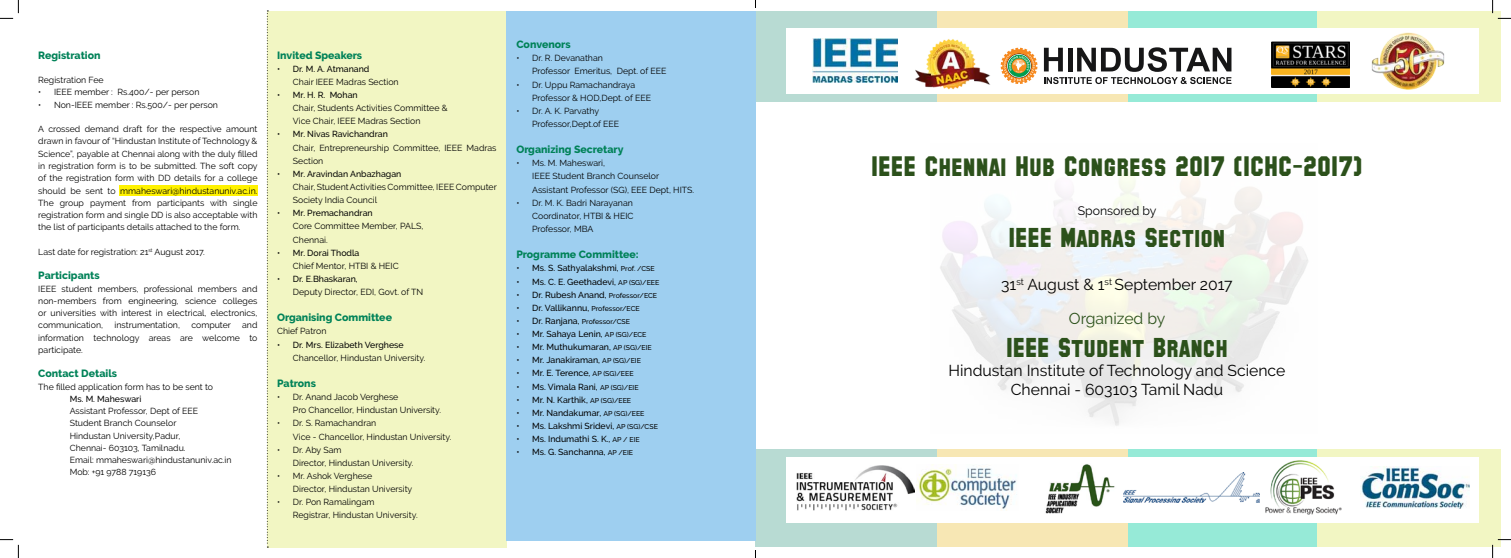
<style>
.page{position:relative;width:1511px;height:558px;background:#fff}
.page>*{position:absolute;margin:0;border:0;box-sizing:border-box;transform-origin:0 0}
.t1{font:28px "SF Collegiate Solid";color:#2c511b}
.t2{font:27.12px "SF Collegiate Solid";color:#2c511b}
.t3{font:15.75px/34.3px "Raleway";color:#000;text-align:center}
.t4{font:12.25px "Raleway";color:#000}
.t5{font:800 10.5px "Raleway";color:#008258}
.t6{font:8.75px/12.2px "Raleway";color:#000}
.t7{font:500 8.75px "Raleway";color:#000}
.t8{font:500 7px "Raleway";color:#000}
.s1{font-size:7px}
.s2{font-size:8.75px}
.s3{color:#2c511b}
</style>
<div class="page">
<div style="left:755px;top:11px;width:182px;height:90px;background:#b8dbd3"></div>
<div style="left:1127px;top:11px;width:189px;height:90px;background:#96ead7"></div>
<div style="left:1316px;top:11px;width:183px;height:90px;background:#f2f6c3"></div>
<div style="left:937px;top:11px;width:190px;height:90px;background:#f7e7b4"></div>
<div style="left:119px;top:185px;width:139px;height:11px;background:#fff200"></div>
<div style="left:786px;top:28px;width:692px;height:66px;background:#fff"></div>
<div style="left:267px;top:11px;width:240px;height:536px;background:#f2f6c3"></div>
<svg style="left:1043px;top:47px;width:188px;height:37px"></svg>
<svg style="left:1000px;top:48px;width:37px;height:36px"></svg>
<img style="left:1371px;top:32px;width:74px;height:58px">
<svg style="left:267px;top:11px;width:1px;height:536px"></svg>
<div style="left:755px;top:449px;width:182px;height:98px;background:#b8dbd3"></div>
<div style="left:1127px;top:449px;width:189px;height:98px;background:#96ead7"></div>
<div style="left:1316px;top:449px;width:183px;height:98px;background:#f2f6c3"></div>
<div style="left:506px;top:11px;width:249px;height:529px;background:#9ecff0"></div>
<div style="left:937px;top:449px;width:190px;height:98px;background:#f7e7b4"></div>
<img style="left:812px;top:38px;width:85px;height:45px">
<div style="left:786px;top:457px;width:692px;height:66px;background:#fff"></div>
<img style="left:1265px;top:460px;width:76px;height:55px">
<img style="left:796px;top:465px;width:118px;height:45px">
<img style="left:1045px;top:464px;width:70px;height:50px">
<img style="left:1123px;top:472px;width:136px;height:31px">
<img style="left:1360px;top:467px;width:109px;height:41px">
<img style="left:916px;top:464px;width:101px;height:47px">
<img style="left:915px;top:39px;width:75px;height:50px">
<img style="left:1271px;top:41px;width:78px;height:47px">
<svg style="left:0;top:0;width:19px;height:19px"></svg>
<svg style="left:0;top:539px;width:19px;height:19px"></svg>
<svg style="left:1492px;top:0;width:18px;height:19px"></svg>
<svg style="left:1492px;top:539px;width:18px;height:19px"></svg>
<p class="t5" style="left:38px;top:49px;width:64px">Registration</p>
<p class="t6" style="left:38px;top:74px;width:67px">Registration Fee</p>
<p class="t6" style="left:38px;top:86px;width:163px">• IEEE member : Rs.400/- per person</p>
<p class="t6" style="left:38px;top:98px;width:181px">• Non-IEEE member : Rs.500/- per person</p>
<p class="t6" style="left:38px;top:123px;width:221px;text-align:justify">A crossed demand draft for the respective amount drawn in favour of “Hindustan Institute of Technology &amp; Science”, payable at Chennai along with the duly filled in registration form is to be submitted. The soft copy of the registration form with DD details for a college should be sent to mmaheswari@hindustanuniv.ac.in.<br>The group payment from participants with single registration form and single DD is also acceptable with the list of participants details attached to the form.</p>
<p class="t6" style="left:38px;top:245px;width:168px">Last date for registration: 21<sup>st</sup> August 2017.</p>
<p class="t5" style="left:38px;top:269px;width:63px">Participants</p>
<p class="t6" style="left:38px;top:282px;width:221px;text-align:justify">IEEE student members, professional members and non-members from engineering, science colleges or universities with interest in electrical, electronics, communication,</p>
<p class="t6" style="left:38px;top:319px;width:221px;text-align:justify;text-indent:204px">and information technology areas are welcome to participate.</p>
<p class="t5" style="left:38px;top:367px;width:80px">Contact Details</p>
<p class="t6" style="left:38px;top:380px;width:176px">The filled application form has to be sent to</p>
<p class="t7" style="left:70px;top:394px;width:73px">Ms. M. Maheswari</p>
<p class="t6" style="left:70px;top:405px;width:163px">Assistant Professor, Dept of EEE<br>Student Branch Counselor<br>Hindustan University,Padur,<br>Chennai- 603103, Tamilnadu.<br>Email: mmaheswari@hindustanuniv.ac.in<br>Mob: +91 9788 719136</p>
<p class="t6" style="left:114px;top:319px;width:67px">instrumentation,</p>
<p class="t6" style="left:191px;top:319px;width:41px">computer</p>
<p class="t5" style="left:277px;top:49px;width:87px">Invited Speakers</p>
<p class="t7" style="left:277px;top:64px;width:94px">• Dr. M. A. Atmanand</p>
<p class="t6" style="left:293px;top:76px;width:107px">Chair IEEE Madras Section</p>
<p class="t7" style="left:277px;top:90px;width:82px">• Mr. H. R. Mohan</p>
<p class="t6" style="left:293px;top:101px;width:156px;line-height:13.1px">Chair, Students Activities Committee &amp;<br>Vice Chair, IEEE Madras Section</p>
<p class="t7" style="left:277px;top:129px;width:112px">• Mr. Nivas Ravichandran</p>
<p class="t6" style="left:293px;top:141px;width:205px;line-height:13.1px">Chair, Entrepreneurship Committee, IEEE Madras<br>Section</p>
<p class="t7" style="left:277px;top:169px;width:126px">• Mr. Aravindan Anbazhagan</p>
<p class="t6" style="left:293px;top:180px;width:205px;line-height:13.1px">Chair, Student Activities Committee, IEEE Computer<br>Society India Council</p>
<p class="t7" style="left:277px;top:208px;width:97px">• Mr. Premachandran</p>
<p class="t6" style="left:293px;top:220px;width:132px;line-height:13.1px">Core Committee Member, PALS,<br>Chennai.</p>
<p class="t7" style="left:277px;top:247px;width:84px">• Mr. Dorai Thodla</p>
<p class="t6" style="left:293px;top:259px;width:107px">Chief Mentor, HTBI &amp; HEIC</p>
<p class="t7" style="left:277px;top:274px;width:82px">• Dr. E.Bhaskaran,</p>
<p class="t6" style="left:293px;top:286px;width:132px">Deputy Director, EDI, Govt. of TN</p>
<p class="t5" style="left:277px;top:311px;width:116px">Organising Committee</p>
<p class="t6" style="left:277px;top:325px;width:51px">Chief Patron</p>
<p class="t7" style="left:277px;top:339px;width:128px">• Dr. Mrs. Elizabeth Verghese</p>
<p class="t6" style="left:293px;top:351px;width:134px">Chancellor, Hindustan University.</p>
<p class="t5" style="left:277px;top:377px;width:40px">Patrons</p>
<p class="t6" style="left:293px;top:390px;width:150px;line-height:13.1px;text-indent:-16px">• Dr. Anand Jacob Verghese<br>Pro Chancellor, Hindustan University.</p>
<p class="t6" style="left:293px;top:416px;width:160px;line-height:13.1px;text-indent:-16px">• Dr. S. Ramachandran<br>Vice - Chancellor, Hindustan University.</p>
<p class="t6" style="left:293px;top:443px;width:122px;line-height:13.1px;text-indent:-16px">• Dr. Aby Sam<br>Director, Hindustan University.</p>
<p class="t6" style="left:293px;top:469px;width:121px;line-height:13.1px;text-indent:-16px">• Mr. Ashok Verghese<br>Director, Hindustan University</p>
<p class="t6" style="left:293px;top:495px;width:126px;line-height:13.1px;text-indent:-16px">• Dr. Pon Ramalingam<br>Registrar, Hindustan University.</p>
<p class="t5" style="left:516px;top:38px;width:56px">Convenors</p>
<p class="t6" style="left:532px;top:52px;width:136px;line-height:13.1px;text-indent:-16px">• Dr. R. Devanathan<br>Professor Emeritus, Dept. of EEE</p>
<p class="t6" style="left:532px;top:78px;width:120px;line-height:13.1px;text-indent:-16px">• Dr. Uppu Ramachandraya<br>Professor &amp; HOD,Dept. of EEE</p>
<p class="t6" style="left:532px;top:104px;width:88px;line-height:13.1px;text-indent:-16px">• Dr. A. K. Parvathy<br>Professor,Dept.of EEE</p>
<p class="t5" style="left:516px;top:143px;width:109px">Organizing Secretary</p>
<p class="t6" style="left:532px;top:157px;width:163px;line-height:13.1px;text-indent:-16px">• Ms. M. Maheswari,<br>IEEE Student Branch Counselor<br>Assistant Professor (SG), EEE Dept, HITS.</p>
<p class="t6" style="left:532px;top:196px;width:103px;line-height:13.1px;text-align:justify;text-indent:-16px">• Dr. M. K. Badri Narayanan Coordinator, HTBI &amp; HEIC Professor, MBA</p>
<p class="t5" style="left:516px;top:248px;width:124px">Programme Committee:</p>
<p class="t7" style="left:516px;top:263px;width:140px">• Ms. S. Sathyalakshmi, <span class="s1">Prof. /CSE</span></p>
<p class="t7" style="left:516px;top:276px;width:144px">• Ms. C. E. Geethadevi, <span class="s1">AP (SG)/EEE</span></p>
<p class="t7" style="left:516px;top:289px;width:142px">• Dr. Rubesh Anand, <span class="s1">Professor/ECE</span></p>
<p class="t7" style="left:516px;top:302px;width:125px">• Dr. Vallikannu, <span class="s1">Professor/ECE</span></p>
<p class="t8" style="left:516px;top:317px;width:115px"><span class="s2">• Dr. Ranjana,</span> Professor/CSE</p>
<p class="t7" style="left:516px;top:329px;width:132px">• Mr. Sahaya Lenin, <span class="s1">AP (SG)/ECE</span></p>
<p class="t7" style="left:516px;top:342px;width:137px">• Mr. Muthukumaran, <span class="s1">AP (SG)/EIE</span></p>
<p class="t7" style="left:516px;top:355px;width:126px">• Mr. Janakiraman, <span class="s1">AP (SG)/EIE</span></p>
<p class="t7" style="left:516px;top:368px;width:119px">• Mr. E. Terence, <span class="s1">AP (SG)/EEE</span></p>
<p class="t7" style="left:516px;top:381px;width:124px">• Ms. Vimala Rani, <span class="s1">AP (SG)/EIE</span></p>
<p class="t7" style="left:516px;top:394px;width:116px">• Mr. N. Karthik, <span class="s1">AP (SG)/EEE</span></p>
<p class="t7" style="left:516px;top:407px;width:129px">• Mr. Nandakumar, <span class="s1">AP (SG)/EEE</span></p>
<p class="t7" style="left:516px;top:421px;width:143px">• Ms. Lakshmi Sridevi, <span class="s1">AP (SG)/CSE</span></p>
<p class="t7" style="left:516px;top:434px;width:125px">• Ms. Indumathi S. K., <span class="s1">AP / EIE</span></p>
<p class="t7" style="left:516px;top:447px;width:118px">• Ms. G. Sanchanna, <span class="s1">AP /EIE</span></p>
<h1 class="t1" style="left:871px;top:155px;width:493px">IEEE Chennai Hub Congress 2017 (ICHC-2017)</h1>
<h3 class="t4" style="left:1077px;top:203px;width:80px">Sponsored by</h3>
<h2 class="t2" style="left:1008px;top:227px;width:218px">IEEE Madras Section</h2>
<h3 class="t3" style="left:1001px;top:267px;width:233px">31<sup>st</sup> August &amp; 1<sup>st</sup> September 2017<br><span class="s3">Organized by</span></h3>
<h2 class="t2" style="left:1005px;top:336px;width:223px">IEEE Student Branch</h2>
<h3 class="t3" style="left:948px;top:360px;width:338px;line-height:18.9px">Hindustan Institute of Technology and Science<br>Chennai - 603103 Tamil Nadu</h3>
</div>
